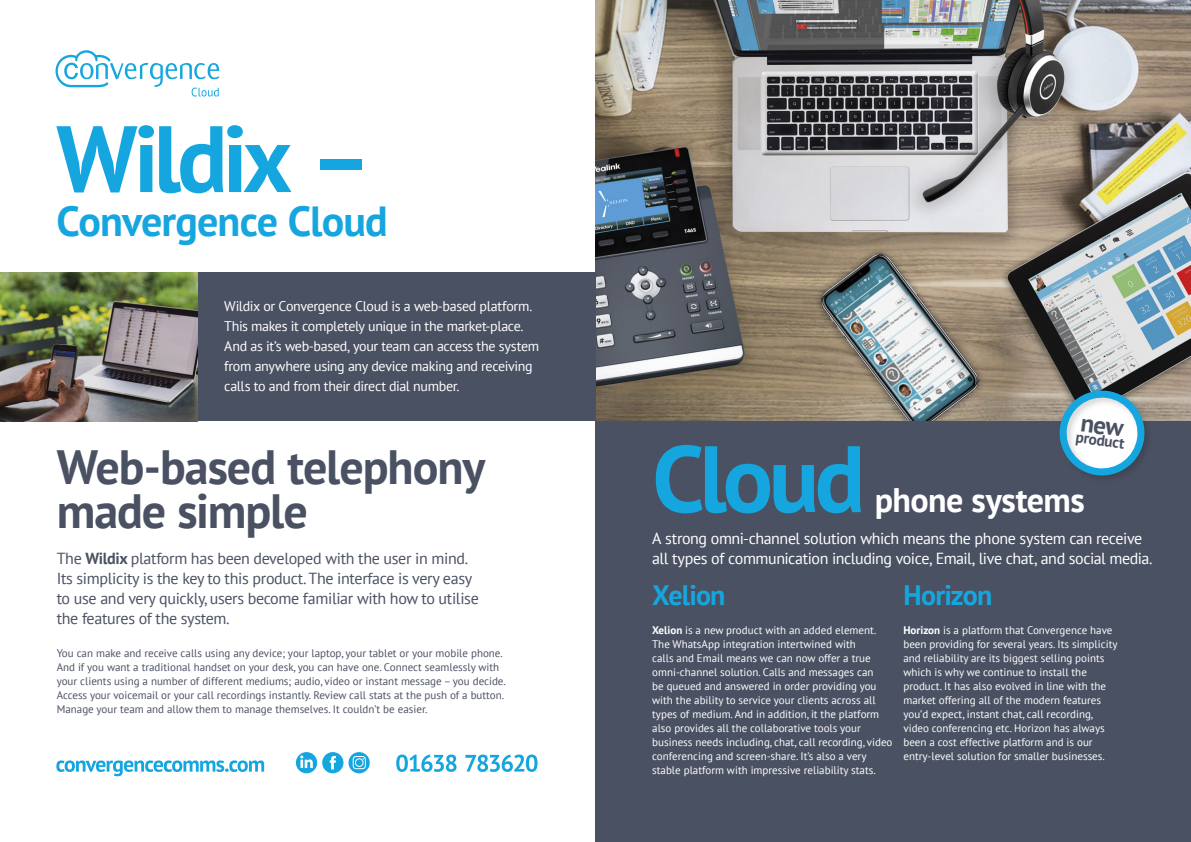
<style>
.page{position:relative;width:1191px;height:842px;background:#fff}
.page>*{position:absolute;margin:0;border:0;box-sizing:border-box;transform-origin:0 0}
.t1{font:700 94px "PT Sans";letter-spacing:-.05em;color:#16a6df}
.t2{font:700 48px/44px "PT Sans";letter-spacing:-.02em;color:#4a5162}
.t3{font:700 42px "PT Sans";letter-spacing:-.02em;color:#16a6df}
.t4{font:700 34px "PT Sans";letter-spacing:-.015em;color:#fff}
.t5{font:700 28px "PT Sans";letter-spacing:-.025em;color:#16a6df}
.t6{font:16px/20px "PT Sans";letter-spacing:-.02em;color:#4a5162}
.t7{font:16px/20px "PT Sans";letter-spacing:-.025em;color:#fff}
.t8{font:700 15.4px "PT Sans";color:#4a5162}
.t9{font:14px/20px "PT Sans";letter-spacing:-.025em;color:#fff}
.t10{font:11px/14px "PT Sans";color:#fff}
.t11{font:11px/14px "PT Sans";color:#4a5162}
.s1{font-weight:700}
</style>
<div class="page">
<div style="left:595px;top:421px;width:596px;height:421px;background:#4a5162"></div>
<img style="left:595px;top:0;width:596px;height:421px">
<div style="left:197px;top:272px;width:398px;height:149px;background:#4a5162"></div>
<svg style="left:56px;top:50px;width:163px;height:47px"></svg>
<img style="left:0;top:272px;width:197px;height:149px">
<div style="left:1056px;top:388px;width:98px;height:97px;background:#231f20;opacity:.2"></div>
<svg style="left:56px;top:760px;width:208px;height:16px"></svg>
<svg style="left:396px;top:754px;width:141px;height:18px"></svg>
<div style="left:296px;top:752px;width:21px;height:21px;background:#16a6df;border-radius:50%"></div>
<svg style="left:300px;top:755px;width:13px;height:13px"></svg>
<svg style="left:322px;top:752px;width:21px;height:21px"></svg>
<svg style="left:348px;top:752px;width:22px;height:21px"></svg>
<svg style="left:352px;top:755px;width:14px;height:15px"></svg>
<svg style="left:1056px;top:388px;width:91px;height:90px"></svg>
<p class="t1" style="left:56px;top:96px;width:317px">Wildix –</p>
<p class="t3" style="left:56px;top:194px;width:333px">Convergence Cloud</p>
<p class="t9" style="left:224px;top:296px;width:316px">Wildix or Convergence Cloud is a web-based platform.<br>This makes it completely unique in the market-place.<br>And as it’s web-based, your team can access the system from anywhere using any device making and receiving calls to and from their direct dial number.</p>
<p class="t2" style="left:57px;top:444px;width:430px">Web-based telephony made simple</p>
<p class="t6" style="left:57px;top:548px;width:423px">The <span class="s1">Wildix</span> platform has been developed with the user in mind.<br>Its simplicity is the key to this product. The interface is very easy to use and very quickly, users become familiar with how to utilise the features of the system.</p>
<p class="t11" style="left:57px;top:646px;width:451px">You can make and receive calls using any device; your laptop, your tablet or your mobile phone.<br>And if you want a traditional handset on your desk, you can have one. Connect seamlessly with your clients using a number of different mediums; audio, video or instant message – you decide.<br>Access your voicemail or your call recordings instantly. Review call stats at the push of a button.<br>Manage your team and allow them to manage themselves. It couldn’t be easier.</p>
<p class="t8" style="left:1077px;top:426px;width:50px;rotate:8deg">product</p>
<p class="t1" style="left:652px;top:416px;width:215px">Cloud</p>
<p class="t4" style="left:874px;top:477px;width:211px">phone systems</p>
<p class="t7" style="left:652px;top:528px;width:502px">A strong omni-channel solution which means the phone system can receive all types of communication including voice, Email, live chat, and social media.</p>
<p class="t5" style="left:652px;top:577px;width:75px">Xelion</p>
<p class="t5" style="left:903px;top:577px;width:90px">Horizon</p>
<p class="t10" style="left:652px;top:622px;width:242px"><span class="s1">Xelion</span> is a new product with an added element.<br>The WhatsApp integration intertwined with<br>calls and Email means we can now offer a true omni-channel solution. Calls and messages can<br>be queued and answered in order providing you with the ability to service your clients across all types of medium. And in addition, it the platform also provides all the collaborative tools your business needs including, chat, call recording, video conferencing and screen-share. It’s also a very stable platform with impressive reliability stats.</p>
<p class="t10" style="left:903px;top:622px;width:216px"><span class="s1">Horizon</span> is a platform that Convergence have been providing for several years. Its simplicity and reliability are its biggest selling points which is why we continue to install the product. It has also evolved in line with the market offering all of the modern features you’d expect, instant chat, call recording, video conferencing etc. Horizon has always been a cost effective platform and is our entry-level solution for smaller businesses.</p>
</div>
